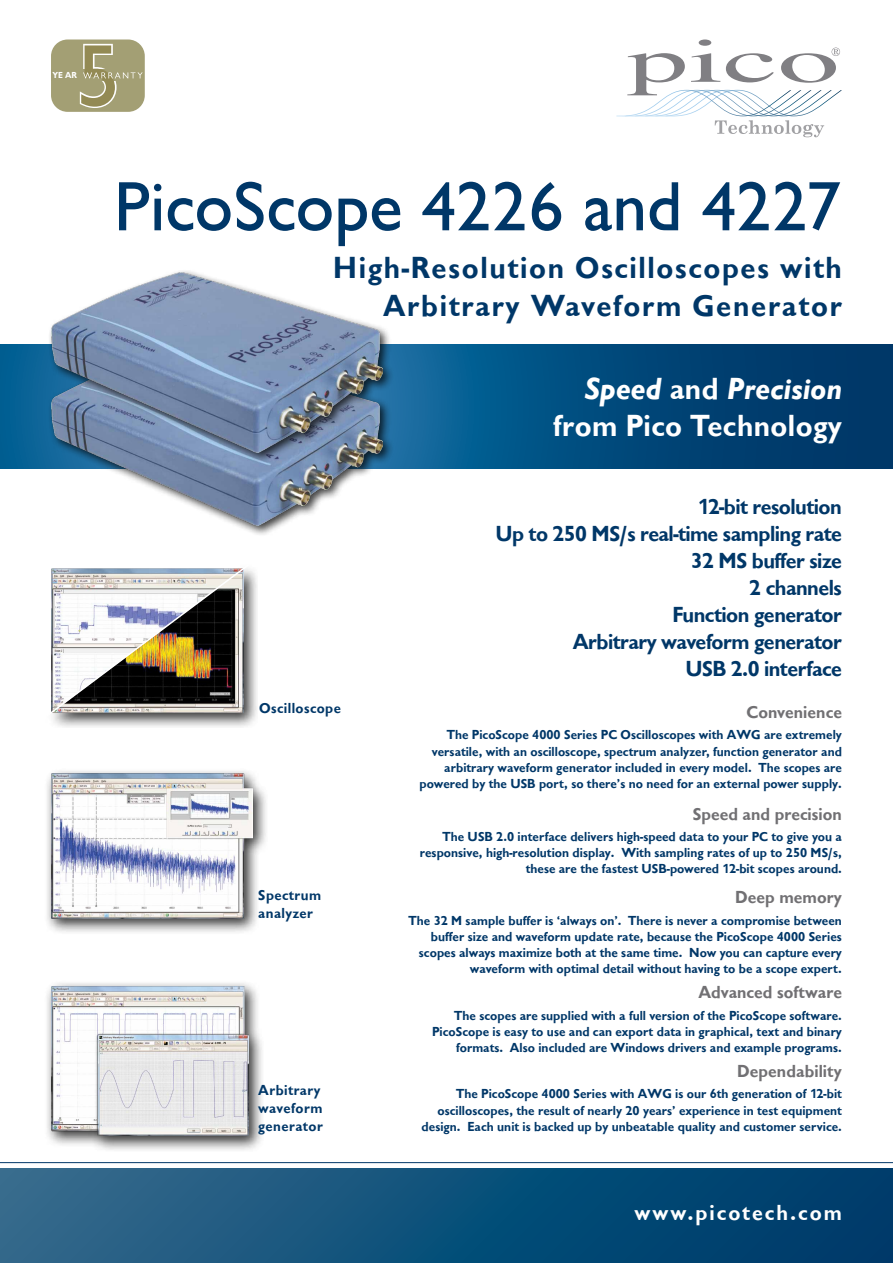
<style>
.page{position:relative;width:893px;height:1263px;background:#fff}
.page>*{position:absolute;margin:0;border:0;box-sizing:border-box;transform-origin:0 0}
.t1{font:500 72px "Chantilly";color:#003768}
.t2{font:700 31.5px/37.8px "Chantilly";letter-spacing:.05em;color:#003768;text-align:right}
.t3{font:700 31.5px/37.8px "Chantilly";letter-spacing:.01em;color:#fff;text-align:right}
.t4{font:700 22.5px/27px "Chantilly";letter-spacing:-.025em;color:#003768;text-align:right}
.t5{font:700 22.5px "Chantilly";letter-spacing:.085em;color:#fff}
.t6{font:700 18px "Chantilly";color:#717073}
.t7{font:700 15px/18px "Chantilly";letter-spacing:.025em;color:#003768}
.t8{font:700 13.5px/16.2px "Chantilly";color:#003768;text-align:right}
.t9{font:700 9px "Chantilly";color:#fff}
.s1{font-style:italic}
</style>
<div class="page">
<div style="left:0;top:1169px;width:893px;height:94px;background:linear-gradient(to right,#31698b,#003969)"></div>
<hr style="left:0;top:1162px;width:893px;height:1px;background:#003768">
<svg style="left:616px;top:40px;width:226px;height:97px"></svg>
<div style="left:43px;top:767px;width:225px;height:168px;background:#000;opacity:.8"></div>
<img style="left:51px;top:773px;width:202px;height:145px">
<div style="left:43px;top:979px;width:221px;height:173px;background:#000;opacity:.8"></div>
<img style="left:51px;top:986px;width:197px;height:150px">
<svg style="left:0;top:344px;width:893px;height:125px;background:#034c7e"></svg>
<div style="left:47px;top:341px;width:347px;height:196px;background:#000;opacity:.75"></div>
<img style="left:51px;top:464px;width:331px;height:61px">
<div style="left:47px;top:269px;width:347px;height:195px;background:#000;opacity:.75"></div>
<img style="left:51px;top:273px;width:331px;height:180px">
<div style="left:44px;top:562px;width:214px;height:166px;background:#000;opacity:.8"></div>
<img style="left:44px;top:562px;width:211px;height:158px">
<div style="left:51px;top:40px;width:94px;height:72px;background:#a39f74;border-radius:17px"></div>
<svg style="left:79px;top:42px;width:64px;height:68px"></svg>
<p class="t9" style="left:53px;top:70px;width:26px">YE AR</p>
<h1 class="t1" style="left:114px;top:167px;width:729px">PicoScope 4226 and 4227</h1>
<h2 class="t2" style="left:333px;top:249px;width:510px">High-Resolution Oscilloscopes with<br>Arbitrary Waveform Generator</h2>
<h2 class="t3" style="left:553px;top:369px;width:290px"><span class="s1">Speed</span> and <span class="s1">Precision </span>from Pico Technology</h2>
<p class="t7" style="left:259px;top:699px;width:83px">Oscilloscope</p>
<p class="t7" style="left:258px;top:886px;width:64px">Spectrum analyzer</p>
<p class="t7" style="left:258px;top:1081px;width:66px">Arbitrary waveform generator</p>
<h3 class="t4" style="left:495px;top:494px;width:348px">12-bit resolution<br>Up to 250 MS/s real-time sampling rate<br>32 MS buffer size<br>2 channels<br>Function generator<br>Arbitrary waveform generator<br>USB 2.0 interface</h3>
<h3 class="t6" style="left:747px;top:702px;width:97px">Convenience</h3>
<p class="t8" style="left:420px;top:727px;width:424px">The PicoScope 4000 Series PC Oscilloscopes with AWG are extremely versatile, with an oscilloscope, spectrum analyzer, function generator and arbitrary waveform generator included in every model. The scopes are powered by the USB port, so there’s no need for an external power supply.</p>
<h3 class="t6" style="left:693px;top:803px;width:151px">Speed and precision</h3>
<p class="t8" style="left:420px;top:828px;width:424px">The USB 2.0 interface delivers high-speed data to your PC to give you a responsive, high-resolution display. With sampling rates of up to 250 MS/s, these are the fastest USB-powered 12-bit scopes around.</p>
<p class="t8" style="left:409px;top:912px;width:435px">The 32 M sample buffer is ‘always on’. There is never a compromise between buffer size and waveform update rate, because the PicoScope 4000 Series scopes always maximize both at the same time. Now you can capture every waveform with optimal detail without having to be a scope expert.</p>
<h3 class="t6" style="left:735px;top:887px;width:108px">Deep memory</h3>
<h3 class="t6" style="left:698px;top:982px;width:145px">Advanced software</h3>
<p class="t8" style="left:432px;top:1007px;width:411px">The scopes are supplied with a full version of the PicoScope software.<br>PicoScope is easy to use and can export data in graphical, text and binary formats. Also included are Windows drivers and example programs.</p>
<p class="t8" style="left:422px;top:1086px;width:422px">The PicoScope 4000 Series with AWG is our 6th generation of 12-bit oscilloscopes, the result of nearly 20 years’ experience in test equipment design. Each unit is backed up by unbeatable quality and customer service.</p>
<h3 class="t6" style="left:737px;top:1061px;width:106px">Dependability</h3>
<h3 class="t5" style="left:635px;top:1200px;width:209px">www.picotech.com</h3>
</div>
